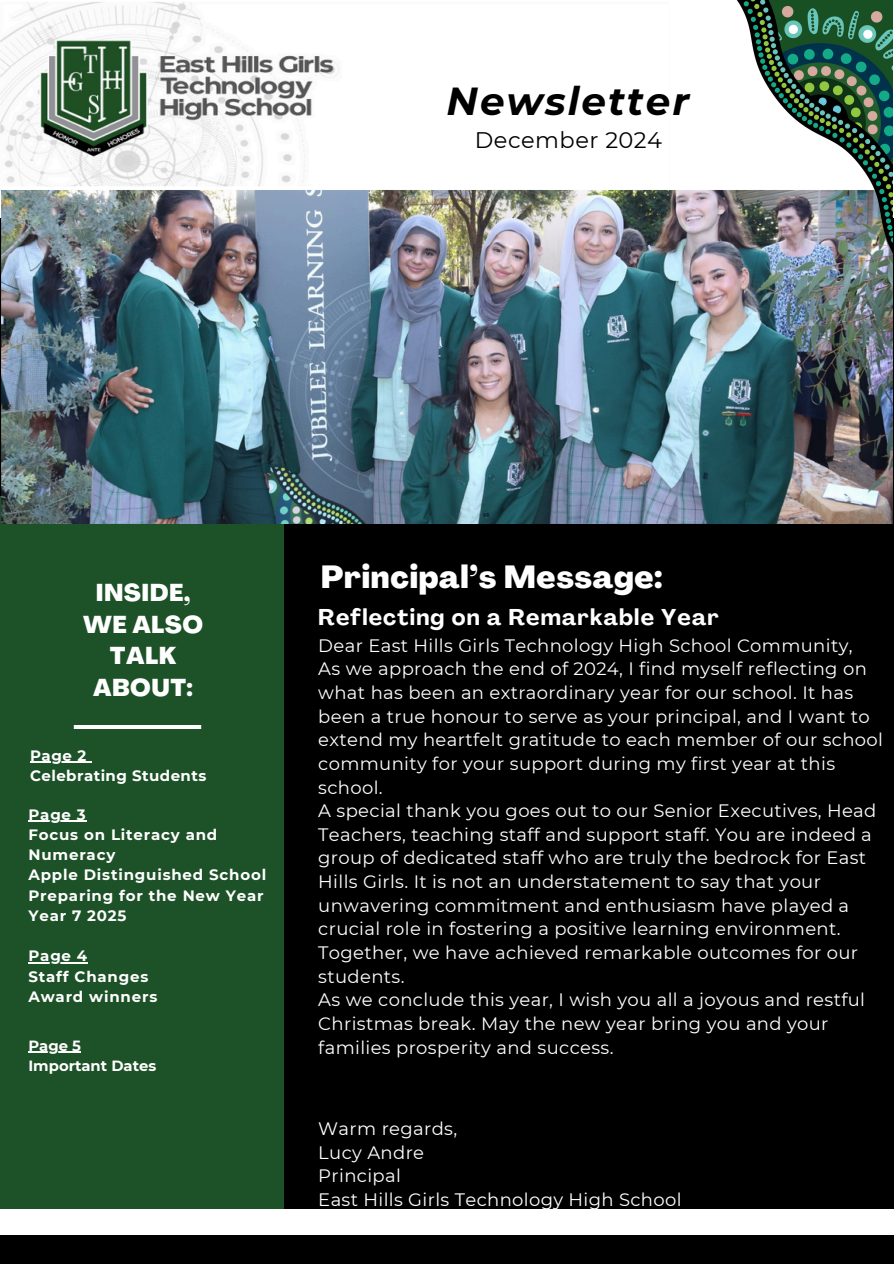
<style>
.page{position:relative;width:894px;height:1264px;background:#fff}
.page>*{position:absolute;margin:0;border:0;box-sizing:border-box;transform-origin:0 0}
.t1{font:italic 700 39px "Montserrat";letter-spacing:.05em;color:#000}
.t2{font:800 31.5px "Agrandir";letter-spacing:.02em;color:#fff}
.t3{font:800 24px/31.5px "Agrandir";letter-spacing:.02em;color:#fff;text-align:center}
.t4{font:700 22.5px "Agrandir";letter-spacing:.05em;color:#fff}
.t5{font:22.5px "Montserrat";letter-spacing:.02em;color:#000}
.t6{font:18px/23.7px "Montserrat";letter-spacing:.02em;color:#fff}
.t7{font:700 15px/20.2px "Montserrat";letter-spacing:.055em;color:#fff}
.t8{font:700 15px "Montserrat";letter-spacing:.03em;color:#fff}
.t9{font:700 14.7px "Montserrat";color:#fff}
</style>
<div class="page">
<div style="left:0;top:0;width:893px;height:1263px;background:#000"></div>
<div style="left:0;top:496px;width:283px;height:719px;background:#1d5127"></div>
<div style="left:0;top:1209px;width:893px;height:25px;background:#fff"></div>
<img style="left:73px;top:725px;width:129px;height:3px">
<img style="left:0;top:0;width:892px;height:523px">
<hr style="left:30px;top:761px;width:57px;height:1px;background:#fff">
<hr style="left:28px;top:820px;width:59px;height:1px;background:#fff">
<hr style="left:28px;top:962px;width:60px;height:1px;background:#fff">
<hr style="left:28px;top:1051px;width:53px;height:1px;background:#fff">
<p class="t1" style="left:446px;top:77px;width:244px">Newsletter</p>
<p class="t5" style="left:475px;top:126px;width:189px">December 2024</p>
<p class="t3" style="left:83px;top:579px;width:121px">INSIDE,<br>WE ALSO<br>TALK<br>ABOUT:</p>
<h3 class="t7" style="left:30px;top:745px;width:58px">Page 2</h3>
<p class="t8" style="left:30px;top:766px;width:178px">Celebrating Students</p>
<p class="t7" style="left:28px;top:804px;width:59px">Page 3</p>
<p class="t7" style="left:28px;top:824px;width:190px">Focus on Literacy and<br>Numeracy</p>
<p class="t7" style="left:28px;top:864px;width:239px">Apple Distinguished School</p>
<p class="t7" style="left:28px;top:885px;width:236px">Preparing for the New Year</p>
<p class="t7" style="left:28px;top:905px;width:99px">Year 7 2025</p>
<p class="t7" style="left:28px;top:945px;width:60px">Page 4</p>
<p class="t7" style="left:28px;top:966px;width:121px">Staff Changes</p>
<p class="t7" style="left:28px;top:986px;width:130px">Award winners</p>
<p class="t9" style="left:28px;top:1036px;width:54px">Page 5</p>
<p class="t9" style="left:28px;top:1056px;width:129px">Important Dates</p>
<h1 class="t2" style="left:321px;top:565px;width:343px">Principal’s Message:</h1>
<p class="t4" style="left:318px;top:608px;width:402px">Reflecting on a Remarkable Year</p>
<p class="t6" style="left:318px;top:633px;width:566px">Dear East Hills Girls Technology High School Community,<br>As we approach the end of 2024, I find myself reflecting on what has been an extraordinary year for our school. It has been a true honour to serve as your principal, and I want to extend my heartfelt gratitude to each member of our school community for your support during my first year at this school.<br>A special thank you goes out to our Senior Executives, Head Teachers, teaching staff and support staff. You are indeed a group of dedicated staff who are truly the bedrock for East Hills Girls. It is not an understatement to say that your unwavering commitment and enthusiasm have played a crucial role in fostering a positive learning environment.<br>Together, we have achieved remarkable outcomes for our students.<br>As we conclude this year, I wish you all a joyous and restful Christmas break. May the new year bring you and your families prosperity and success.</p>
<h4 class="t6" style="left:318px;top:1116px;width:364px">Warm regards,<br>Lucy Andre<br>Principal<br>East Hills Girls Technology High School</h4>
</div>
